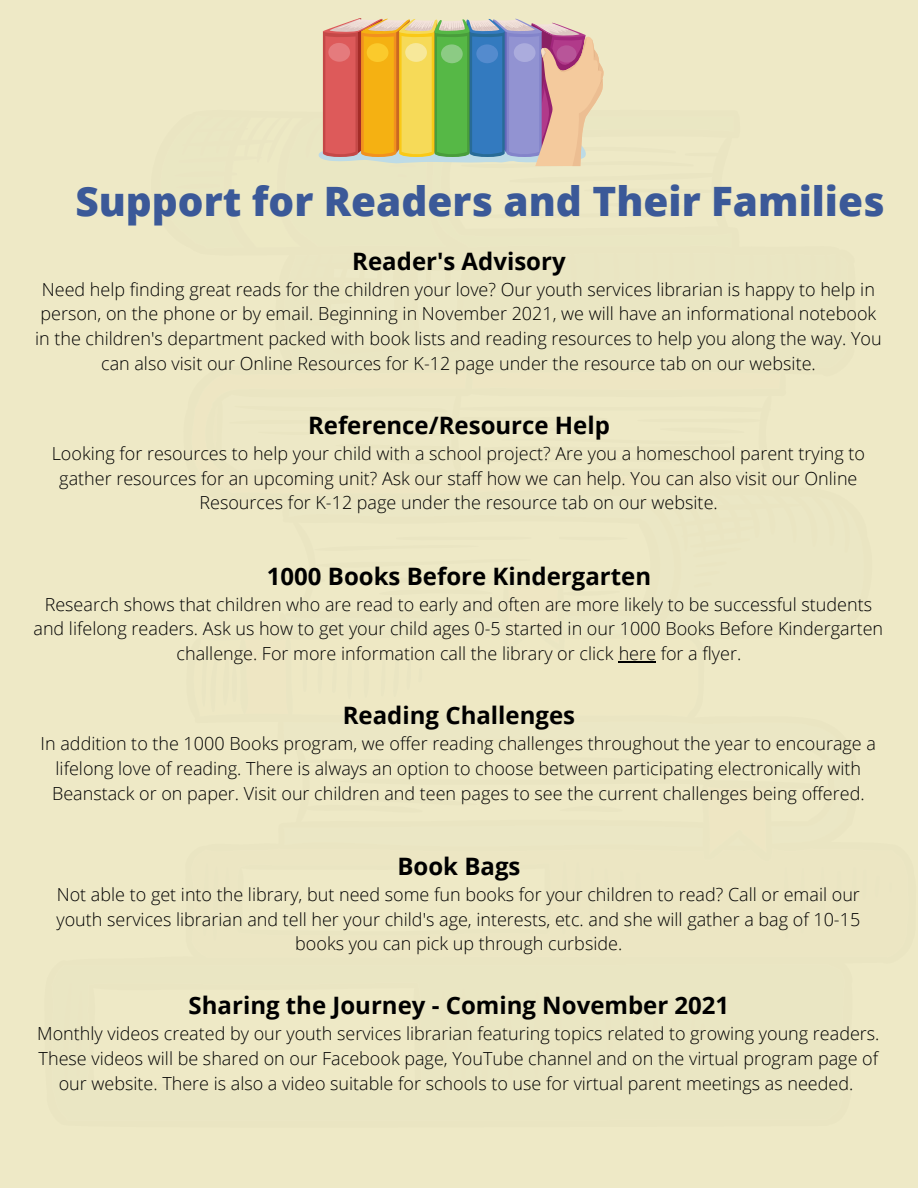
<style>
.page{position:relative;width:918px;height:1188px;background:#eee9c6}
.page>*{position:absolute;margin:0;border:0;box-sizing:border-box;transform-origin:0 0}
.t1{font:800 40.5px "Open Sans";color:#3b5998}
.t2{font:700 24px "Open Sans";color:#000}
.t3{font:300 18px/24.8px "Open Sans";color:#000;text-align:center}
</style>
<div class="page">
<hr style="left:619px;top:661px;width:37px;height:1px;background:#000">
<svg style="left:318px;top:18px;width:286px;height:148px;background:#b9a684"></svg>
<p class="t1" style="left:75px;top:173px;width:811px">Support for Readers and Their Families</p>
<p class="t2" style="left:352px;top:244px;width:215px">Reader's Advisory</p>
<p class="t3" style="left:35px;top:276px;width:848px">Need help finding great reads for the children your love? Our youth services librarian is happy to help in person, on the phone or by email. Beginning in November 2021, we will have an informational notebook in the children's department packed with book lists and reading resources to help you along the way. You can also visit our Online Resources for K-12 page under the resource tab on our website.</p>
<p class="t2" style="left:308px;top:408px;width:303px">Reference/Resource Help</p>
<p class="t3" style="left:52px;top:440px;width:815px">Looking for resources to help your child with a school project? Are you a homeschool parent trying to gather resources for an upcoming unit? Ask our staff how we can help. You can also visit our Online<br>Resources for K-12 page under the resource tab on our website.</p>
<p class="t2" style="left:267px;top:559px;width:386px">1000 Books Before Kindergarten</p>
<p class="t3" style="left:34px;top:591px;width:851px">Research shows that children who are read to early and often are more likely to be successful students and lifelong readers. Ask us how to get your child ages 0-5 started in our 1000 Books Before Kindergarten challenge. For more information call the library or click here for a flyer.</p>
<p class="t2" style="left:343px;top:698px;width:234px">Reading Challenges</p>
<p class="t3" style="left:41px;top:731px;width:837px">In addition to the 1000 Books program, we offer reading challenges throughout the year to encourage a lifelong love of reading. There is always an option to choose between participating electronically with<br>Beanstack or on paper. Visit our children and teen pages to see the current challenges being offered.</p>
<p class="t2" style="left:397px;top:849px;width:125px">Book Bags</p>
<p class="t3" style="left:56px;top:881px;width:805px">Not able to get into the library, but need some fun books for your children to read? Call or email our youth services librarian and tell her your child's age, interests, etc. and she will gather a bag of 10-15 books you can pick up through curbside.</p>
<p class="t2" style="left:189px;top:989px;width:542px">Sharing the Journey - Coming November 2021</p>
<p class="t3" style="left:37px;top:1021px;width:844px">Monthly videos created by our youth services librarian featuring topics related to growing young readers.<br>These videos will be shared on our Facebook page, YouTube channel and on the virtual program page of our website. There is also a video suitable for schools to use for virtual parent meetings as needed.</p>
</div>
